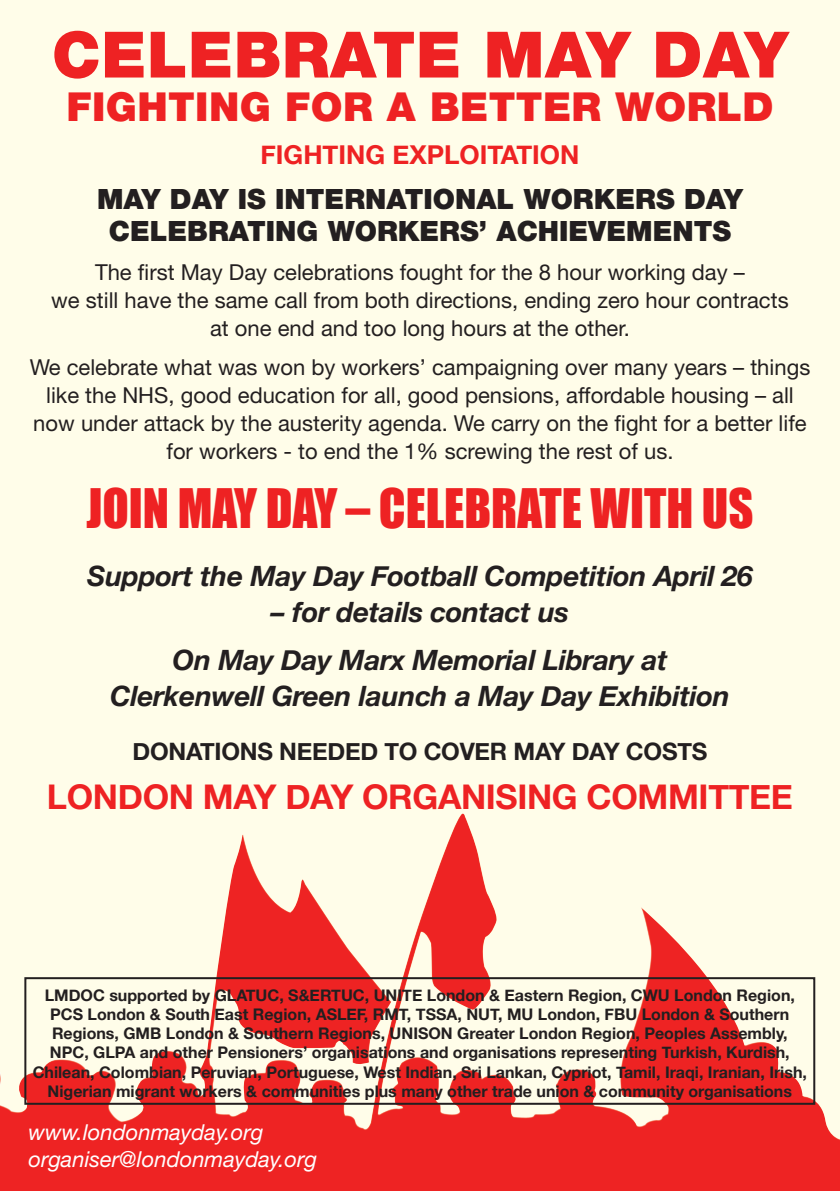
<style>
.page{position:relative;width:840px;height:1191px;background:#fff}
.page>*{position:absolute;margin:0;border:0;box-sizing:border-box;transform-origin:0 0}
.t1{font:900 64px "Helvetica Neue";letter-spacing:.01em;color:#ee2223}
.t2{font:50px "Impact";color:#ee2223}
.t3{font:900 40px "Helvetica Neue";letter-spacing:.01em;color:#ee2223}
.t4{font:700 34px "Helvetica Neue";letter-spacing:-.01em;color:#ee2223}
.t5{font:italic 700 28px/47.4px "Helvetica Neue";letter-spacing:-.01em;color:#231f20;text-align:center}
.t6{font:900 28px/32px "Helvetica Neue";color:#231f20;text-align:center}
.t7{font:700 26px "Helvetica Neue";color:#ee2223}
.t8{font:700 24px "Helvetica Neue";letter-spacing:-.01em;color:#231f20}
.t9{font:22px/28px "Helvetica Neue";color:#231f20;text-align:center}
.t10{font:italic 22px/26.4px "Helvetica Neue";color:#fff}
.t11{font:700 16px/19.2px "Helvetica Neue";color:#231f20;text-align:center}
</style>
<div class="page">
<div style="left:0;top:0;width:839px;height:1191px;background:#fffde9"></div>
<img style="left:0;top:813px;width:839px;height:378px">
<div style="left:24px;top:977px;width:790px;height:127px;border:2px solid #231f20"></div>
<h1 class="t1" style="left:52px;top:17px;width:737px">CELEBRATE MAY DAY</h1>
<h3 class="t3" style="left:66px;top:83px;width:708px">FIGHTING FOR A BETTER WORLD</h3>
<h3 class="t7" style="left:260px;top:139px;width:320px">FIGHTING EXPLOITATION</h3>
<h3 class="t6" style="left:97px;top:182px;width:646px">MAY DAY IS INTERNATIONAL WORKERS DAY<br>CELEBRATING WORKERS’ ACHIEVEMENTS</h3>
<h3 class="t9" style="left:51px;top:258px;width:738px">The first May Day celebrations fought for the 8 hour working day –<br>we still have the same call from both directions, ending zero hour contracts at one end and too long hours at the other.</h3>
<p class="t9" style="left:30px;top:353px;width:781px">We celebrate what was won by workers’ campaigning over many years – things like the NHS, good education for all, good pensions, affordable housing – all now under attack by the austerity agenda. We carry on the fight for a better life for workers - to end the 1% screwing the rest of us.</p>
<h2 class="t2" style="left:86px;top:477px;width:668px">JOIN MAY DAY – CELEBRATE WITH US</h2>
<h3 class="t5" style="left:87px;top:553px;width:666px">Support the May Day Football Competition April 26</h3>
<h3 class="t5" style="left:172px;top:589px;width:496px">– for details contact us<br>On May Day Marx Memorial Library at</h3>
<h3 class="t5" style="left:110px;top:673px;width:621px">Clerkenwell Green launch a May Day Exhibition</h3>
<h3 class="t8" style="left:132px;top:736px;width:576px">DONATIONS NEEDED TO COVER MAY DAY COSTS</h3>
<h3 class="t4" style="left:47px;top:776px;width:747px">LONDON MAY DAY ORGANISING COMMITTEE</h3>
<p class="t11" style="left:33px;top:985px;width:775px">LMDOC supported by GLATUC, S&amp;ERTUC, UNITE London &amp; Eastern Region, CWU London Region, PCS London &amp; South East Region, ASLEF, RMT, TSSA, NUT, MU London, FBU London &amp; Southern Regions, GMB London &amp; Southern Regions, UNISON Greater London Region, Peoples Assembly, NPC, GLPA and other Pensioners’ organisations and organisations representing Turkish, Kurdish, Chilean, Colombian, Peruvian, Portuguese, West Indian, Sri Lankan, Cypriot, Tamil, Iraqi, Iranian, Irish, Nigerian migrant workers &amp; communities plus many other trade union &amp; community organisations</p>
<h3 class="t10" style="left:28px;top:1118px;width:290px">www.londonmayday.org organiser@londonmayday.org</h3>
</div>
